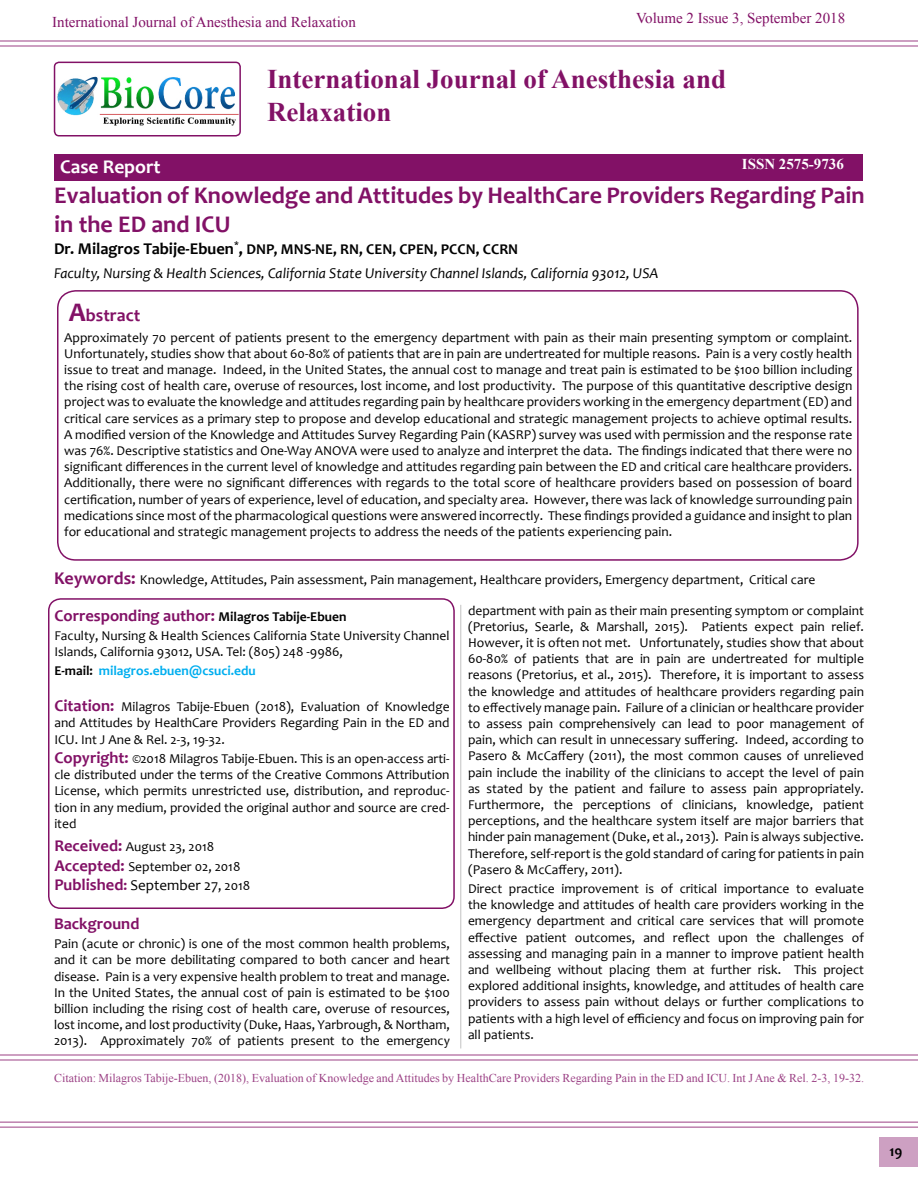
<style>
.page{position:relative;width:918px;height:1188px;background:#fff}
.page>*{position:absolute;margin:0;border:0;box-sizing:border-box;transform-origin:0 0}
.t1{font:700 27px/32.4px "Times New Roman";color:#821166}
.t2{font:700 24px/28.8px "Candara";color:#821166}
.t3{font:700 19.5px "Candara";color:#fff}
.t4{font:700 18px "Candara";color:#821166}
.t5{font:700 16.5px "Candara";color:#821166}
.t6{font:italic 15px/23.7px "Candara";color:#000}
.t7{font:15px "Times New Roman";color:#821166}
.t8{font:15px "Candara";color:#000}
.t9{font:700 15px "Times New Roman";color:#fff}
.t10{font:700 15px "Candara";color:#000}
.t11{font:13.5px/16.2px "Candara";color:#000;text-align:justify}
.t12{font:700 13.5px "Candara";color:#00aeef}
.t13{font:12px "Times New Roman";color:#821166}
.s1{font-weight:700;font-style:normal;font-size:16.5px}
.s2{font-weight:700;font-style:normal}
.s3{font-size:27px}
.s4{font-weight:700;font-size:18px;color:#821166}
.s5{font-size:13.5px;color:#000}
.s6{color:#000}
.s7{font-weight:700;font-size:16.5px;color:#821166}
.s8{font-weight:700;color:#821166}
.s9{font-size:13.5px}
</style>
<div class="page">
<hr style="left:0;top:40px;width:918px;height:2px;background:#821166">
<hr style="left:0;top:45px;width:918px;height:2px;background:#821166">
<hr style="left:0;top:1054px;width:918px;height:2px;background:#821166">
<hr style="left:0;top:1059px;width:918px;height:2px;background:#821166">
<hr style="left:0;top:1122px;width:918px;height:1px;background:#821166">
<hr style="left:0;top:1127px;width:918px;height:1px;background:#821166">
<div style="left:879px;top:1137px;width:39px;height:30px;background:#cda0c2"></div>
<div style="left:55px;top:154px;width:808px;height:27px;background:#821166"></div>
<img style="left:55px;top:62px;width:185px;height:64px">
<div style="left:54px;top:62px;width:187px;height:75px;border:2px solid #821166;border-radius:4px"></div>
<div style="left:48px;top:598px;width:407px;height:311px;border:2px solid #821166;border-radius:12px"></div>
<hr style="left:460px;top:605px;width:1px;height:443px;background:#000">
<div style="left:57px;top:290px;width:802px;height:271px;border:2px solid #821166;border-radius:18px"></div>
<p class="t7" style="left:52px;top:12px;width:305px">International Journal of Anesthesia and Relaxation</p>
<p class="t7" style="left:636px;top:7px;width:210px">Volume 2 Issue 3, September 2018</p>
<h1 class="t1" style="left:267px;top:62px;width:461px">International Journal of Anesthesia and<br>Relaxation</h1>
<h3 class="t3" style="left:60px;top:154px;width:102px">Case Report</h3>
<p class="t9" style="left:742px;top:153px;width:104px">ISSN 2575-9736</p>
<h2 class="t2" style="left:54px;top:180px;width:812px">Evaluation of Knowledge and Attitudes by HealthCare Providers Regarding Pain in the ED and ICU</h2>
<p class="t6" style="left:54px;top:237px;width:606px"><span class="s1">Dr. Milagros Tabije-Ebuen</span><sup>*</sup><span class="s1">,</span> <span class="s2">DNP, MNS-NE, RN, CEN, CPEN, PCCN, CCRN<br></span>Faculty, Nursing &amp; Health Sciences, California State University Channel Islands, California 93012, USA</p>
<h3 class="t4" style="left:69px;top:304px;width:73px"><span class="s3">A</span>bstract</h3>
<p class="t11" style="left:64px;top:329px;width:790px">Approximately 70 percent of patients present to the emergency department with pain as their main presenting symptom or complaint.<br>Unfortunately, studies show that about 60-80% of patients that are in pain are undertreated for multiple reasons. Pain is a very costly health issue to treat and manage. Indeed, in the United States, the annual cost to manage and treat pain is estimated to be $100 billion including the rising cost of health care, overuse of resources, lost income, and lost productivity. The purpose of this quantitative descriptive design project was to evaluate the knowledge and attitudes regarding pain by healthcare providers working in the emergency department (ED) and critical care services as a primary step to propose and develop educational and strategic management projects to achieve optimal results.<br>A modified version of the Knowledge and Attitudes Survey Regarding Pain (KASRP) survey was used with permission and the response rate was 76%. Descriptive statistics and One-Way ANOVA were used to analyze and interpret the data. The findings indicated that there were no significant differences in the current level of knowledge and attitudes regarding pain between the ED and critical care healthcare providers.<br>Additionally, there were no significant differences with regards to the total score of healthcare providers based on possession of board certification, number of years of experience, level of education, and specialty area. However, there was lack of knowledge surrounding pain medications since most of the pharmacological questions were answered incorrectly. These findings provided a guidance and insight to plan for educational and strategic management projects to address the needs of the patients experiencing pain.</p>
<p class="t11" style="left:54px;top:571px;width:763px"><span class="s4">Keywords:</span> Knowledge, Attitudes, Pain assessment, Pain management, Healthcare providers, Emergency department, Critical care</p>
<p class="t5" style="left:54px;top:605px;width:294px">Corresponding author: <span class="s5">Milagros Tabije-Ebuen</span></p>
<p class="t11" style="left:54px;top:627px;width:397px">Faculty, Nursing &amp; Health Sciences California State University Channel<br>Islands, California 93012, USA. Tel: (805) 248 -9986,</p>
<p class="t12" style="left:54px;top:662px;width:203px"><span class="s6">E-mail:</span> milagros.ebuen@csuci.edu</p>
<p class="t11" style="left:54px;top:699px;width:397px"><span class="s7">Citation:</span> Milagros Tabije-Ebuen (2018), Evaluation of Knowledge and Attitudes by HealthCare Providers Regarding Pain in the ED and ICU. Int J Ane &amp; Rel. 2-3, 19-32.</p>
<p class="t11" style="left:54px;top:750px;width:397px"><span class="s7">Copyright:</span> ©2018 Milagros Tabije-Ebuen. This is an open-access arti&shy;cle distributed under the terms of the Creative Commons Attribution License, which permits unrestricted use, distribution, and reproduc&shy;tion in any medium, provided the original author and source are cred&shy;ited</p>
<p class="t11" style="left:54px;top:836px;width:188px;line-height:19.8px"><span class="s7">Received:</span> August 23, 2018<br><span class="s7">Accepted:</span> September 02, 2018</p>
<p class="t8" style="left:54px;top:876px;width:197px"><span class="s7">Published</span><span class="s8">:</span> September 27<span class="s9">, 2018</span></p>
<p class="t5" style="left:54px;top:913px;width:87px">Background</p>
<p class="t11" style="left:54px;top:936px;width:398px">Pain (acute or chronic) is one of the most common health problems, and it can be more debilitating compared to both cancer and heart disease. Pain is a very expensive health problem to treat and manage.<br>In the United States, the annual cost of pain is estimated to be $100 billion including the rising cost of health care, overuse of resources, lost income, and lost productivity (Duke, Haas, Yarbrough, &amp; Northam, 2013). Approximately 70% of patients present to the emergency</p>
<p class="t11" style="left:468px;top:602px;width:398px">department with pain as their main presenting symptom or complaint (Pretorius, Searle, &amp; Marshall, 2015). Patients expect pain relief.<br>However, it is often not met. Unfortunately, studies show that about 60-80% of patients that are in pain are undertreated for multiple reasons (Pretorius, et al., 2015). Therefore, it is important to assess the knowledge and attitudes of healthcare providers regarding pain to effectively manage pain. Failure of a clinician or healthcare provider to assess pain comprehensively can lead to poor management of pain, which can result in unnecessary suffering. Indeed, according to Pasero &amp; McCaffery (2011), the most common causes of unrelieved pain include the inability of the clinicians to accept the level of pain as stated by the patient and failure to assess pain appropriately.<br>Furthermore, the perceptions of clinicians, knowledge, patient perceptions, and the healthcare system itself are major barriers that hinder pain management (Duke, et al., 2013). Pain is always subjective.<br>Therefore, self-report is the gold standard of caring for patients in pain (Pasero &amp; McCaffery, 2011).</p>
<p class="t11" style="left:468px;top:880px;width:398px">Direct practice improvement is of critical importance to evaluate the knowledge and attitudes of health care providers working in the emergency department and critical care services that will promote effective patient outcomes, and reflect upon the challenges of assessing and managing pain in a manner to improve patient health and wellbeing without placing them at further risk. This project explored additional insights, knowledge, and attitudes of health care providers to assess pain without delays or further complications to patients with a high level of efficiency and focus on improving pain for all patients.</p>
<p class="t13" style="left:54px;top:1069px;width:812px">Citation: Milagros Tabije-Ebuen, (2018), Evaluation of Knowledge and Attitudes by HealthCare Providers Regarding Pain in the ED and ICU. Int J Ane &amp; Rel. 2-3, 19-32.</p>
<p class="t10" style="left:890px;top:1142px;width:14px">19</p>
</div>
